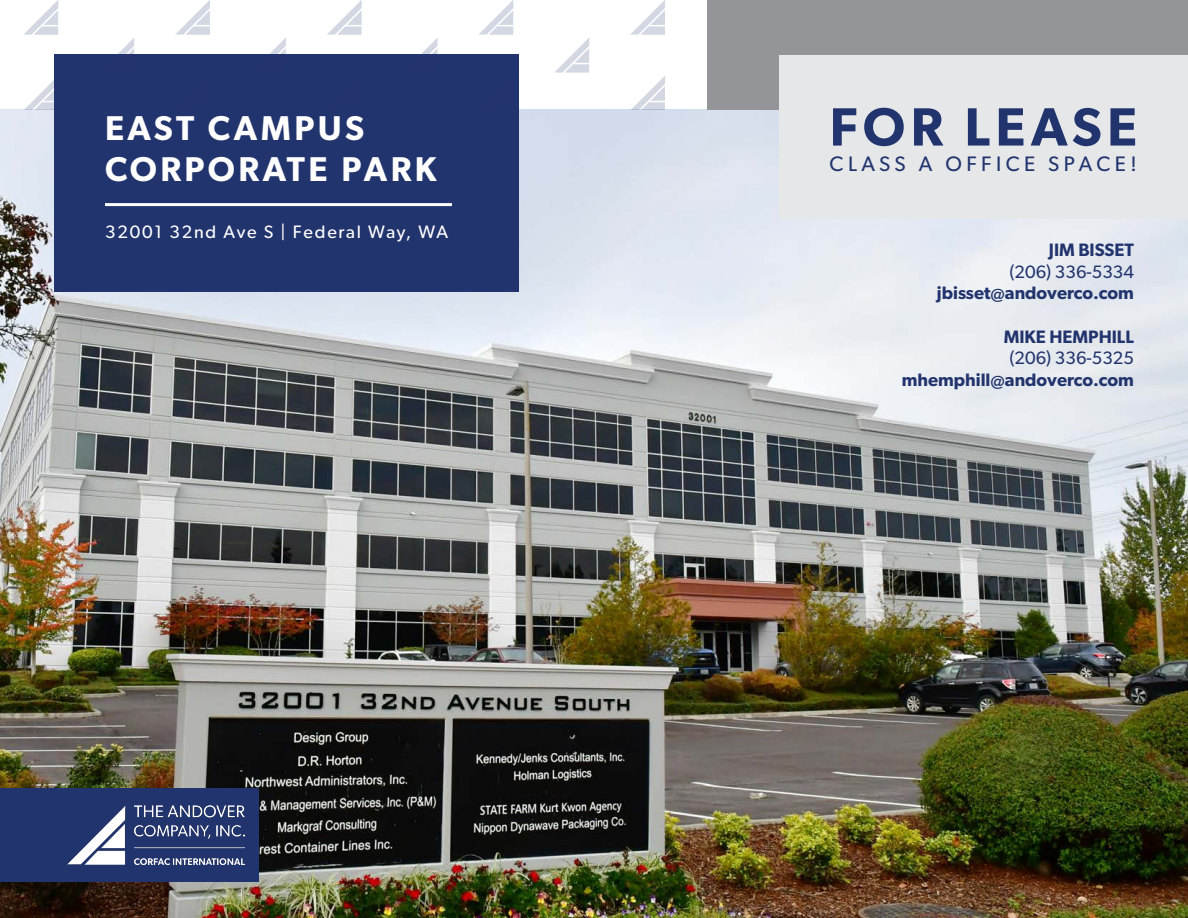
<style>
.page{position:relative;width:1188px;height:918px;background:#fff}
.page>*{position:absolute;margin:0;border:0;box-sizing:border-box;transform-origin:0 0}
.t1{font:600 54px "Gibson";letter-spacing:.1em;color:#22346d}
.t2{font:600 34.5px "Gibson";letter-spacing:.1em;color:#fff}
.t3{font:21px "Gibson";letter-spacing:.21em;color:#22346d}
.t4{font:600 18px "Gibson";color:#22346d}
.t5{font:18px "Gibson";letter-spacing:.1em;color:#fff}
.t6{font:18px "Gibson";color:#22346d}
</style>
<div class="page">
<img style="left:0;top:110px;width:1188px;height:808px">
<div style="left:54px;top:54px;width:464px;height:237px;background:#22346d"></div>
<div style="left:0;top:788px;width:258px;height:94px;background:#22346d"></div>
<svg style="left:0;top:0;width:705px;height:110px"></svg>
<img style="left:68px;top:806px;width:176px;height:59px">
<hr style="left:105px;top:203px;width:347px;height:3px;background:#fff">
<div style="left:707px;top:0;width:481px;height:110px;background:#939598"></div>
<div style="left:780px;top:55px;width:408px;height:164px;background:#e6e7e9"></div>
<p class="t2" style="left:105px;top:107px;width:261px">EAST CAMPUS</p>
<p class="t2" style="left:105px;top:149px;width:333px">CORPORATE PARK</p>
<p class="t5" style="left:105px;top:221px;width:345px">32001 32nd Ave S | Federal Way, WA</p>
<p class="t1" style="left:830px;top:95px;width:309px">FOR LEASE</p>
<p class="t3" style="left:830px;top:151px;width:309px">CLASS A OFFICE SPACE!</p>
<p class="t4" style="left:1049px;top:239px;width:87px">JIM BISSET</p>
<p class="t6" style="left:1009px;top:260px;width:126px">(206) 336-5334</p>
<p class="t4" style="left:937px;top:282px;width:199px">jbisset@andoverco.com</p>
<p class="t4" style="left:1004px;top:326px;width:132px">MIKE HEMPHILL</p>
<p class="t6" style="left:1009px;top:347px;width:126px">(206) 336-5325</p>
<p class="t4" style="left:902px;top:369px;width:234px">mhemphill@andoverco.com</p>
</div>
